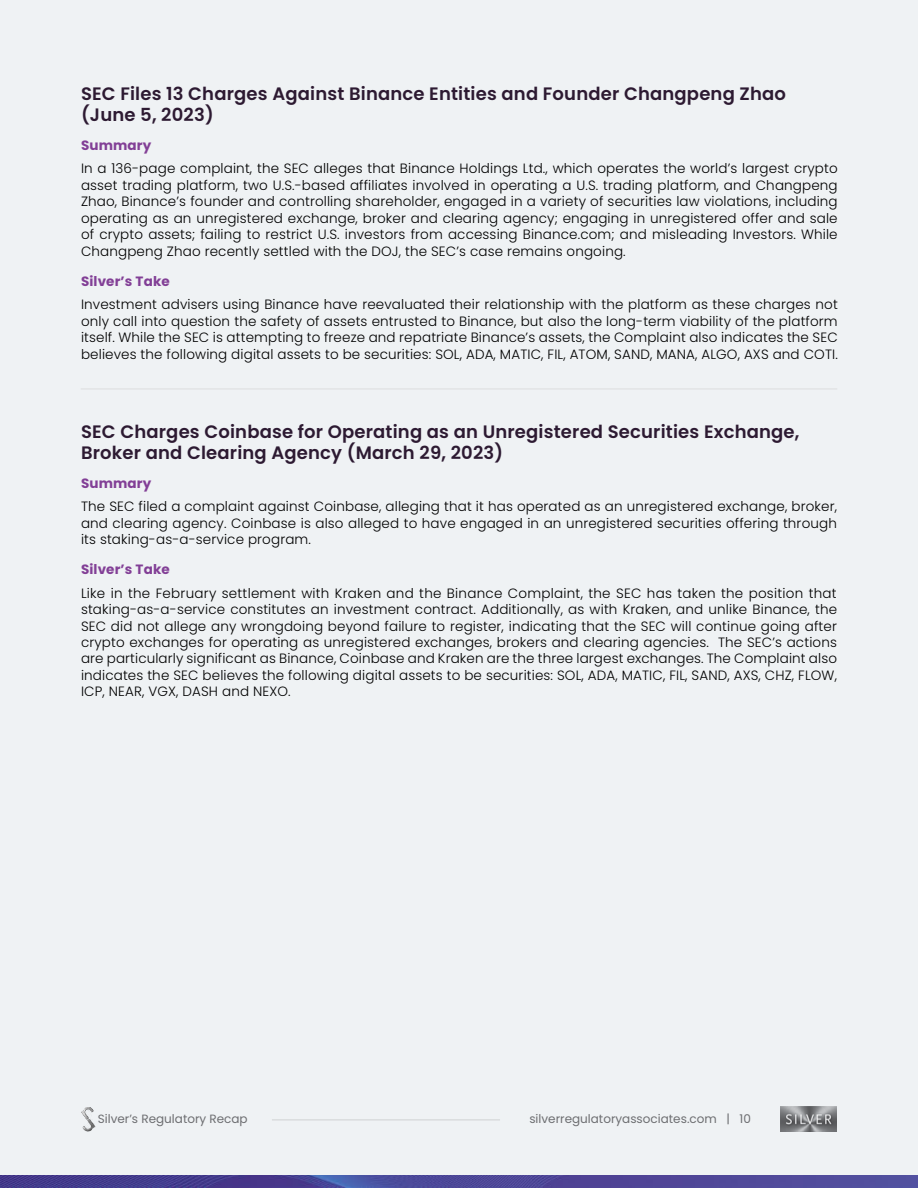
<style>
.page{position:relative;width:918px;height:1188px;background:#eff2f4}
.page>*{position:absolute;margin:0;border:0;box-sizing:border-box;transform-origin:0 0}
.t1{font:600 18px/21px "Poppins";letter-spacing:.01em;color:#2d1a32}
.t2{font:300 13.5px/16.5px "Poppins";letter-spacing:.01em;color:#000;text-align:justify}
.t3{font:700 13.5px "Poppins";letter-spacing:.01em;color:#823f96}
.t4{font:12px "Poppins";color:#6d6e71}
</style>
<div class="page">
<img style="left:780px;top:1107px;width:57px;height:24px">
<hr style="left:272px;top:1120px;width:228px;height:1px;background:#cfd1d2">
<img style="left:81px;top:1107px;width:15px;height:25px">
<img style="left:0;top:1175px;width:918px;height:13px">
<hr style="left:81px;top:389px;width:756px;height:1px;background:#dcddde">
<h1 class="t1" style="left:81px;top:83px;width:707px">SEC Files 13 Charges Against Binance Entities and Founder Changpeng Zhao (June 5, 2023)</h1>
<p class="t3" style="left:81px;top:138px;width:72px">Summary</p>
<p class="t2" style="left:81px;top:160px;width:758px">In a 136-page complaint, the SEC alleges that Binance Holdings Ltd., which operates the world’s largest crypto asset trading platform, two U.S.-based affiliates involved in operating a U.S. trading platform, and Changpeng Zhao, Binance’s founder and controlling shareholder, engaged in a variety of securities law violations, including operating as an unregistered exchange, broker and clearing agency; engaging in unregistered offer and sale of crypto assets; failing to restrict U.S. investors from accessing Binance.com; and misleading Investors. While Changpeng Zhao recently settled with the DOJ, the SEC’s case remains ongoing.</p>
<p class="t3" style="left:81px;top:273px;width:90px">Silver’s Take</p>
<p class="t2" style="left:81px;top:296px;width:758px">Investment advisers using Binance have reevaluated their relationship with the platform as these charges not only call into question the safety of assets entrusted to Binance, but also the long-term viability of the platform itself. While the SEC is attempting to freeze and repatriate Binance’s assets, the Complaint also indicates the SEC believes the following digital assets to be securities: SOL, ADA, MATIC, FIL, ATOM, SAND, MANA, ALGO, AXS and COTI.</p>
<h1 class="t1" style="left:81px;top:421px;width:720px">SEC Charges Coinbase for Operating as an Unregistered Securities Exchange,<br>Broker and Clearing Agency (March 29, 2023)</h1>
<p class="t3" style="left:81px;top:475px;width:72px">Summary</p>
<p class="t2" style="left:81px;top:498px;width:758px">The SEC filed a complaint against Coinbase, alleging that it has operated as an unregistered exchange, broker, and clearing agency. Coinbase is also alleged to have engaged in an unregistered securities offering through its staking-as-a-service program.</p>
<p class="t3" style="left:81px;top:562px;width:90px">Silver’s Take</p>
<p class="t2" style="left:81px;top:585px;width:758px">Like in the February settlement with Kraken and the Binance Complaint, the SEC has taken the position that staking-as-a-service constitutes an investment contract. Additionally, as with Kraken, and unlike Binance, the SEC did not allege any wrongdoing beyond failure to register, indicating that the SEC will continue going after crypto exchanges for operating as unregistered exchanges, brokers and clearing agencies. The SEC’s actions are particularly significant as Binance, Coinbase and Kraken are the three largest exchanges. The Complaint also indicates the SEC believes the following digital assets to be securities: SOL, ADA, MATIC, FIL, SAND, AXS, CHZ, FLOW, ICP, NEAR, VGX, DASH and NEXO.</p>
<p class="t4" style="left:98px;top:1112px;width:152px">Silver’s Regulatory Recap</p>
<p class="t4" style="left:529px;top:1112px;width:223px">silverregulatoryassociates.com | 10</p>
</div>
